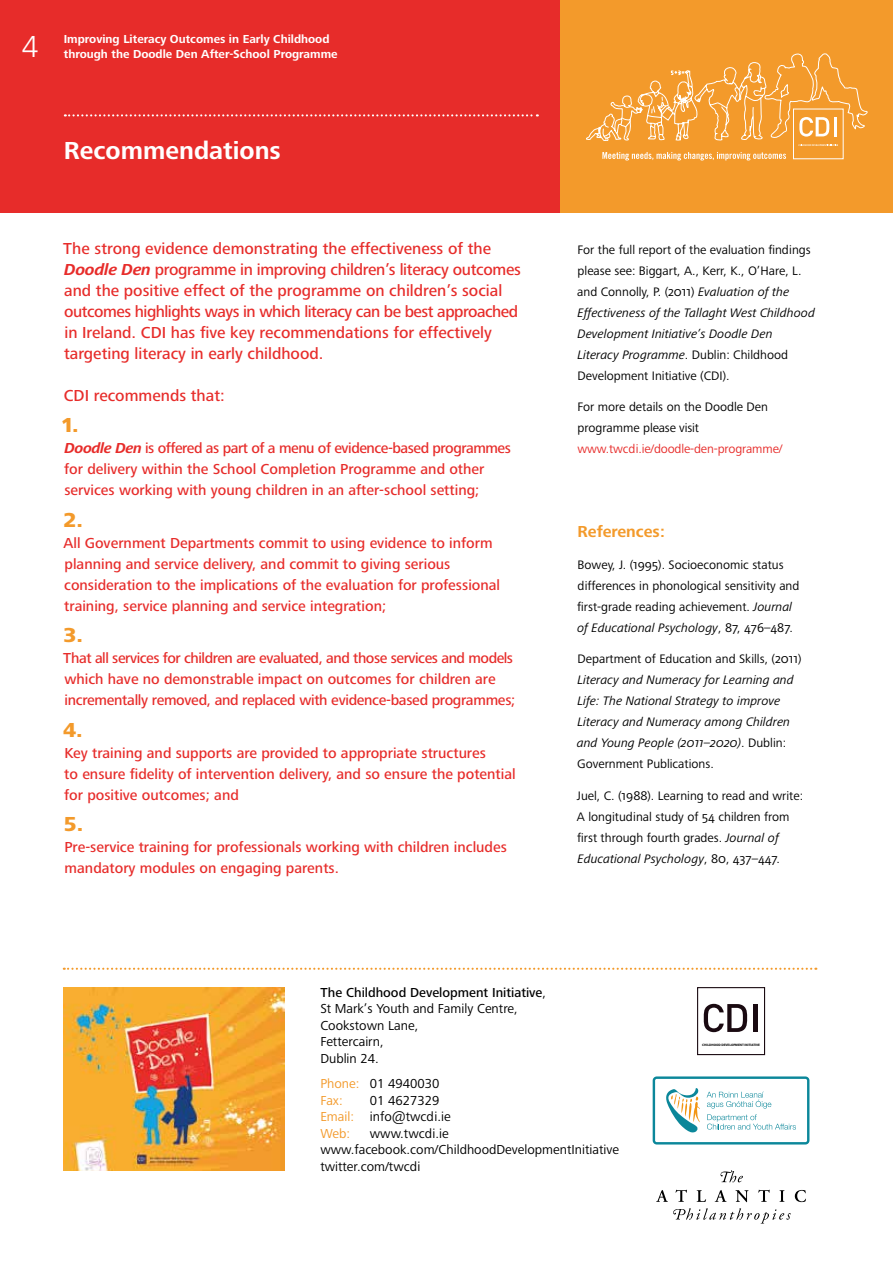
<style>
.page{position:relative;width:893px;height:1263px;background:#fff}
.page>*{position:absolute;margin:0;border:0;box-sizing:border-box;transform-origin:0 0}
.t1{font:300 31.5px "Frutiger Next Pro";color:#fff}
.t2{font:700 25.5px "Frutiger Next Pro";color:#fff}
.t3{font:800 21px "Frutiger Next Pro";color:#f39a2b}
.t4{font:500 16.5px/21px "Frutiger Next Pro";color:#e72c2a}
.t5{font:700 16.5px "Frutiger Next Pro";color:#f39a2b}
.t6{font:500 15px/21px "Frutiger Next Pro";color:#e72c2a}
.t7{font:500 15px/21px "Frutiger Next Pro";letter-spacing:-.02em;color:#e72c2a}
.t8{font:13.5px/16.5px "Frutiger Next Pro";color:#000}
.t9{font:13.5px/16.5px "Frutiger Next Pro";color:#f39a2b}
.t10{font:12.75px/21px "Frutiger Next Pro";color:#000}
.t11{font:italic 12.75px/21px "Frutiger Next Pro";color:#000}
.t12{font:12.75px "Frutiger Next Pro";letter-spacing:-.01em;color:#e72c2a}
.t13{font:700 12px/15px "Frutiger Next Pro";color:#fff}
.t14{font:700 3.3px "Myriad Pro";color:#000}
.s1{font-weight:700;font-style:italic}
.s2{font-style:italic}
.s3{font-style:normal}
.s4{font-weight:500}
.s5{color:#000}
.s6{color:#f39a2b}
</style>
<div class="page">
<div style="left:0;top:0;width:893px;height:213px;background:#e72c2a"></div>
<div style="left:560px;top:0;width:333px;height:213px;background:#f39a2b"></div>
<svg style="left:65px;top:114px;width:473px;height:2px"></svg>
<svg style="left:64px;top:968px;width:752px;height:2px"></svg>
<img style="left:64px;top:987px;width:220px;height:183px">
<div style="left:697px;top:987px;width:68px;height:68px;border:1px solid #1a0a11"></div>
<svg style="left:704px;top:1004px;width:43px;height:28px"></svg>
<div style="left:753px;top:1004px;width:5px;height:28px;background:#1a0a11"></div>
<svg style="left:653px;top:1076px;width:156px;height:68px"></svg>
<svg style="left:721px;top:1170px;width:22px;height:12px"></svg>
<svg style="left:656px;top:1190px;width:12px;height:12px"></svg>
<svg style="left:675px;top:1190px;width:12px;height:12px"></svg>
<svg style="left:697px;top:1190px;width:9px;height:12px"></svg>
<svg style="left:715px;top:1190px;width:12px;height:12px"></svg>
<svg style="left:735px;top:1190px;width:14px;height:12px"></svg>
<svg style="left:758px;top:1190px;width:12px;height:12px"></svg>
<svg style="left:779px;top:1190px;width:5px;height:12px"></svg>
<svg style="left:795px;top:1190px;width:11px;height:12px"></svg>
<svg style="left:673px;top:1208px;width:118px;height:15px"></svg>
<svg style="left:602px;top:152px;width:184px;height:8px"></svg>
<svg style="left:586px;top:54px;width:281px;height:92px"></svg>
<h1 class="t1" style="left:22px;top:28px;width:18px">4</h1>
<p class="t13" style="left:64px;top:31px;width:275px">Improving Literacy Outcomes in Early Childhood through the Doodle Den After-School Programme</p>
<h2 class="t2" style="left:64px;top:136px;width:219px">Recommendations</h2>
<p class="t4" style="left:63px;top:238px;width:459px">The strong evidence demonstrating the effectiveness of the <span class="s1">Doodle Den</span> programme in improving children’s literacy outcomes and the positive effect of the programme on children’s social outcomes highlights ways in which literacy can be best approached in Ireland. CDI has five key recommendations for effectively targeting literacy in early childhood.</p>
<p class="t4" style="left:64px;top:385px;width:162px">CDI recommends that:</p>
<h3 class="t3" style="left:62px;top:413px;width:18px">1.</h3>
<p class="t6" style="left:64px;top:438px;width:448px"><span class="s1">Doodle Den</span> is offered as part of a menu of evidence-based programmes for delivery within the School Completion Programme and other services working with young children in an after-school setting;</p>
<h3 class="t3" style="left:64px;top:507px;width:21px">2.</h3>
<p class="t6" style="left:64px;top:532px;width:438px">All Government Departments commit to using evidence to inform planning and service delivery, and commit to giving serious consideration to the implications of the evaluation for professional training, service planning and service integration;</p>
<h3 class="t3" style="left:64px;top:623px;width:21px">3.</h3>
<p class="t7" style="left:63px;top:648px;width:454px">That all services for children are evaluated, and those services and models which have no demonstrable impact on outcomes for children are incrementally removed, and replaced with evidence-based programmes;</p>
<h3 class="t3" style="left:63px;top:717px;width:21px">4.</h3>
<p class="t6" style="left:64px;top:742px;width:453px">Key training and supports are provided to appropriate structures<br>to ensure fidelity of intervention delivery, and so ensure the potential for positive outcomes; and</p>
<h3 class="t3" style="left:64px;top:812px;width:21px">5.</h3>
<p class="t6" style="left:64px;top:837px;width:444px">Pre-service training for professionals working with children includes mandatory modules on engaging parents.</p>
<p class="t10" style="left:577px;top:239px;width:239px">For the full report of the evaluation findings please see: Biggart, A., Kerr, K., O’Hare, L. and Connolly, P. (2011) <span class="s2">Evaluation of the Effectiveness of the Tallaght West Childhood Development Initiative’s Doodle Den Literacy Programme</span>. Dublin: Childhood Development Initiative (CDI).</p>
<p class="t10" style="left:578px;top:396px;width:192px">For more details on the Doodle Den programme please visit</p>
<p class="t12" style="left:577px;top:441px;width:206px">www.twcdi.ie/doodle-den-programme/</p>
<p class="t5" style="left:577px;top:522px;width:89px">References:</p>
<p class="t10" style="left:577px;top:554px;width:224px">Bowey, J. (1995). Socioeconomic status differences in phonological sensitivity and first-grade reading achievement. <span class="s2">Journal of Educational Psychology</span>, 87, 476–487.</p>
<p class="t10" style="left:578px;top:648px;width:225px">Department of Education and Skills, (2011)</p>
<p class="t11" style="left:577px;top:669px;width:218px">Literacy and Numeracy for Learning and Life: The National Strategy to improve Literacy and Numeracy among Children and Young People (2011–2020)<span class="s3">. Dublin:<br>Government Publications.</span></p>
<p class="t10" style="left:577px;top:785px;width:228px">Juel, C. (1988). Learning to read and write:<br>A longitudinal study of 54 children from first through fourth grades. <span class="s2">Journal of Educational Psychology</span>, 80, 437–447.</p>
<p class="t8" style="left:320px;top:984px;width:227px"><span class="s4">The Childhood Development Initiative</span>,<br>St Mark’s Youth and Family Centre,<br>Cookstown Lane,<br>Fettercairn,<br>Dublin 24.</p>
<p class="t9" style="left:320px;top:1075px;width:121px">Phone: <span class="s5">01 4940030<br></span>Fax:</p>
<p class="t8" style="left:320px;top:1092px;width:132px;text-indent:50px">01 4627329<br><span class="s6">Email:</span> info@twcdi.ie<br><span class="s6">Web:</span></p>
<p class="t8" style="left:320px;top:1125px;width:300px;text-indent:50px">www.twcdi.ie www.facebook.com/ChildhoodDevelopmentInitiative twitter.com/twcdi</p>
<p class="t14" style="left:702px;top:1042px;width:59px">CHILDHOOD DEVELOPMENT INITIATIVE</p>
</div>
